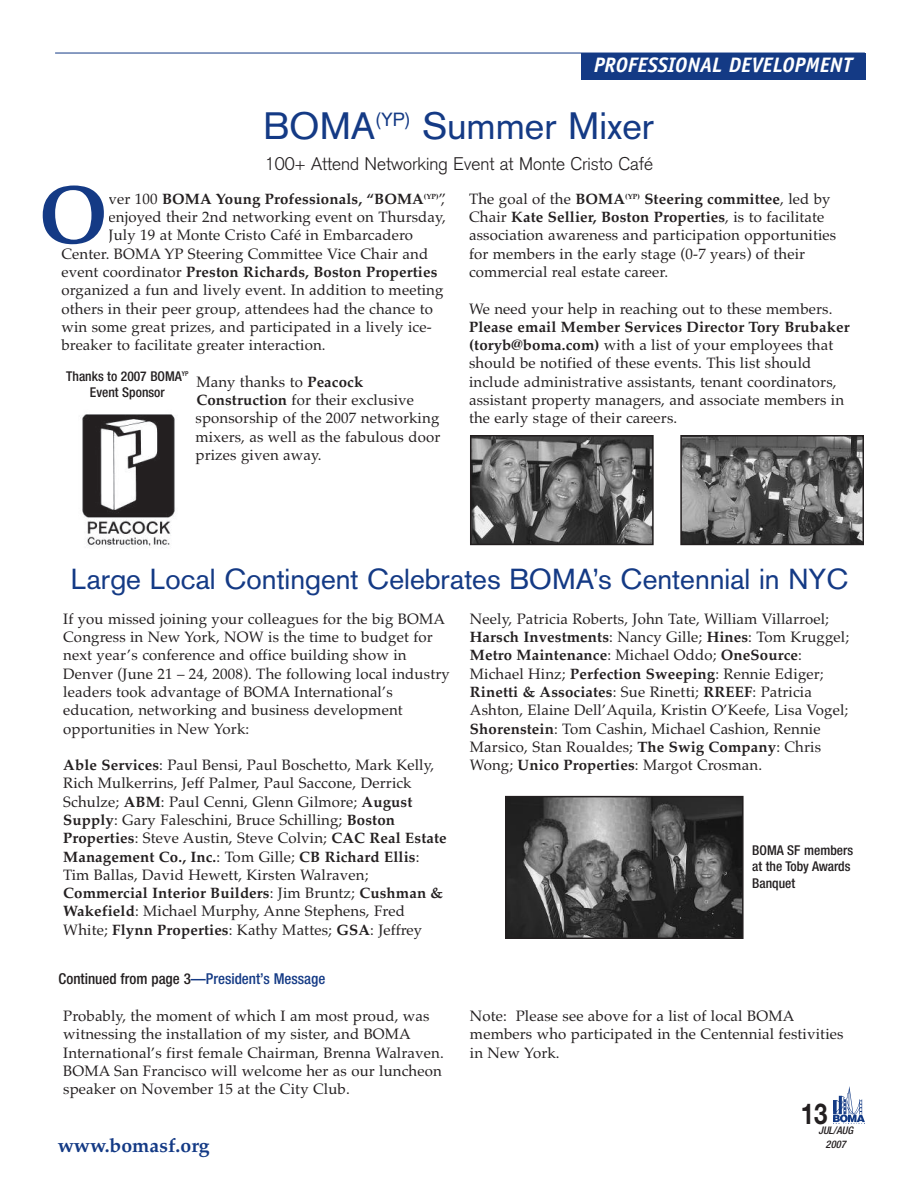
<style>
.page{position:relative;width:918px;height:1188px;background:#fff}
.page>*{position:absolute;margin:0;border:0;box-sizing:border-box;transform-origin:0 0}
.t1{font:700 82.5px "Palatino";color:#143a85}
.t2{font:37.5px "Akzidenz Grotesk";color:#143a85}
.t3{font:700 28.8px "Helvetica Neue";color:#231f20;scale:.83 1}
.t4{font:28.5px "Akzidenz Grotesk";color:#143a85}
.t5{font:italic 700 21px "Officina Sans";color:#fff}
.t6{font:19.5px "Palatino Bold Os F";color:#143a85}
.t7{font:300 18px "Akzidenz Grotesk";color:#231f20}
.t8{font:15px/18.3px "Palatino";letter-spacing:.01em;color:#231f20}
.t9{font:700 15px "Palatino";letter-spacing:.01em;color:#231f20}
.t10{font:500 condensed 15px "Helvetica Neue";color:#143a85}
.t11{font:500 condensed 13.5px/16.2px "Helvetica Neue";color:#231f20;text-align:center}
.t12{font:italic 500 condensed 10.5px/13.5px "Helvetica Neue";color:#231f20;text-align:center}
.s1{font-weight:400}
.s2{font-weight:700}
.s3{color:#231f20}
</style>
<div class="page">
<img style="left:834px;top:1087px;width:30px;height:37px">
<hr style="left:55px;top:53px;width:810px;height:1px;background:#143a85">
<div style="left:581px;top:53px;width:284px;height:27px;background:#143a85"></div>
<img style="left:683px;top:438px;width:178px;height:104px">
<div style="left:680px;top:435px;width:184px;height:110px;border:2px solid #231f20"></div>
<img style="left:473px;top:438px;width:178px;height:104px">
<div style="left:470px;top:435px;width:184px;height:110px;border:2px solid #231f20"></div>
<img style="left:82px;top:414px;width:93px;height:134px">
<img style="left:508px;top:799px;width:233px;height:137px">
<div style="left:505px;top:796px;width:239px;height:143px;border:2px solid #231f20"></div>
<h3 class="t5" style="left:594px;top:57px;width:260px">PROFESSIONAL DEVELOPMENT</h3>
<h2 class="t2" style="left:264px;top:112px;width:392px">BOMA<sup>(YP)</sup> Summer Mixer</h2>
<p class="t7" style="left:265px;top:157px;width:390px">100+ Attend Networking Event at Monte Cristo Café</p>
<p class="t9" style="left:109px;top:190px;width:339px"><span class="s1">ver 100</span> BOMA Young Professionals, “BOMA<sup>(YP)</sup><span class="s1">”,</span></p>
<p class="t8" style="left:109px;top:208px;width:339px">enjoyed their 2nd networking event on Thursday,</p>
<p class="t8" style="left:109px;top:226px;width:306px">July 19 at Monte Cristo Café in Embarcadero</p>
<p class="t8" style="left:61px;top:244px;width:368px">Center. BOMA YP Steering Committee Vice Chair and</p>
<p class="t9" style="left:61px;top:263px;width:377px"><span class="s1">event coordinator</span> Preston Richards, Boston Properties</p>
<p class="t8" style="left:61px;top:281px;width:384px">organized a fun and lively event. In addition to meeting</p>
<p class="t8" style="left:61px;top:299px;width:373px">others in their peer group, attendees had the chance to</p>
<p class="t8" style="left:61px;top:318px;width:372px">win some great prizes, and participated in a lively ice-</p>
<p class="t8" style="left:61px;top:336px;width:266px">breaker to facilitate greater interaction.</p>
<p class="t8" style="left:196px;top:372px;width:246px">Many thanks to <span class="s2">Peacock<br>Construction</span> for their exclusive sponsorship of the 2007 networking mixers, as well as the fabulous door prizes given away.</p>
<h1 class="t1" style="left:38px;top:166px;width:70px">O</h1>
<p class="t8" style="left:469px;top:190px;width:369px">The goal of the <span class="s2">BOMA</span><sup>(YP)</sup> <span class="s2">Steering committee</span>, led by Chair <span class="s2">Kate Sellier, Boston Properties</span>, is to facilitate association awareness and participation opportunities for members in the early stage (0-7 years) of their commercial real estate career.</p>
<p class="t8" style="left:469px;top:299px;width:365px">We need your help in reaching out to these members.</p>
<p class="t8" style="left:469px;top:318px;width:382px"><span class="s2">Please email Member Services Director Tory Brubaker (toryb@boma.com)</span> with a list of your employees that should be notified of these events. This list should include administrative assistants, tenant coordinators, assistant property managers, and associate members in the early stage of their careers.</p>
<p class="t11" style="left:66px;top:369px;width:124px">Thanks to 2007 BOMA<sup>YP<br></sup>Event Sponsor</p>
<h3 class="t4" style="left:71px;top:568px;width:779px">Large Local Contingent Celebrates BOMA’s Centennial in NYC</h3>
<p class="t8" style="left:63px;top:610px;width:388px">If you missed joining your colleagues for the big BOMA Congress in New York, NOW is the time to budget for next year’s conference and office building show in Denver (June 21 – 24, 2008). The following local industry leaders took advantage of BOMA International’s education, networking and business development opportunities in New York:</p>
<p class="t8" style="left:63px;top:756px;width:385px"><span class="s2">Able Services</span>: Paul Bensi, Paul Boschetto, Mark Kelly, Rich Mulkerrins, Jeff Palmer, Paul Saccone, Derrick Schulze; <span class="s2">ABM</span>: Paul Cenni, Glenn Gilmore; <span class="s2">August Supply</span>: Gary Faleschini, Bruce Schilling; <span class="s2">Boston Properties</span>: Steve Austin, Steve Colvin; <span class="s2">CAC Real Estate Management Co., Inc.</span>: Tom Gille; <span class="s2">CB Richard Ellis</span>:<br>Tim Ballas, David Hewett, Kirsten Walraven; <span class="s2">Commercial Interior Builders</span>: Jim Bruntz; <span class="s2">Cushman &amp; Wakefield</span>: Michael Murphy, Anne Stephens, Fred White; <span class="s2">Flynn Properties</span>: Kathy Mattes; <span class="s2">GSA</span>: Jeffrey</p>
<p class="t8" style="left:470px;top:610px;width:381px">Neely, Patricia Roberts, John Tate, William Villarroel; <span class="s2">Harsch Investments</span>: Nancy Gille; <span class="s2">Hines</span>: Tom Kruggel; <span class="s2">Metro Maintenance</span>: Michael Oddo; <span class="s2">OneSource</span>:<br>Michael Hinz; <span class="s2">Perfection Sweeping</span>: Rennie Ediger; <span class="s2">Rinetti &amp; Associates</span>: Sue Rinetti; <span class="s2">RREEF</span>: Patricia Ashton, Elaine Dell’Aquila, Kristin O’Keefe, Lisa Vogel; <span class="s2">Shorenstein</span>: Tom Cashin, Michael Cashion, Rennie Marsico, Stan Roualdes; <span class="s2">The Swig Company</span>: Chris Wong; <span class="s2">Unico Properties</span>: Margot Crosman.</p>
<p class="t11" style="left:752px;top:844px;width:102px;text-align:left">BOMA SF members at the Toby Awards<br>Banquet</p>
<p class="t10" style="left:59px;top:973px;width:268px"><span class="s3">Continued from page 3</span>—President’s Message</p>
<p class="t8" style="left:63px;top:1007px;width:382px">Probably, the moment of which I am most proud, was witnessing the installation of my sister, and BOMA International’s first female Chairman, Brenna Walraven.<br>BOMA San Francisco will welcome her as our luncheon speaker on November 15 at the City Club.</p>
<p class="t8" style="left:470px;top:1007px;width:375px">Note: Please see above for a list of local BOMA members who participated in the Centennial festivities in New York.</p>
<p class="t12" style="left:818px;top:1125px;width:36px">JUL/AUG<br>2007</p>
<h3 class="t3" style="left:801px;top:1103px;width:34px">13</h3>
<h3 class="t6" style="left:58px;top:1138px;width:154px">www.bomasf.org</h3>
</div>
